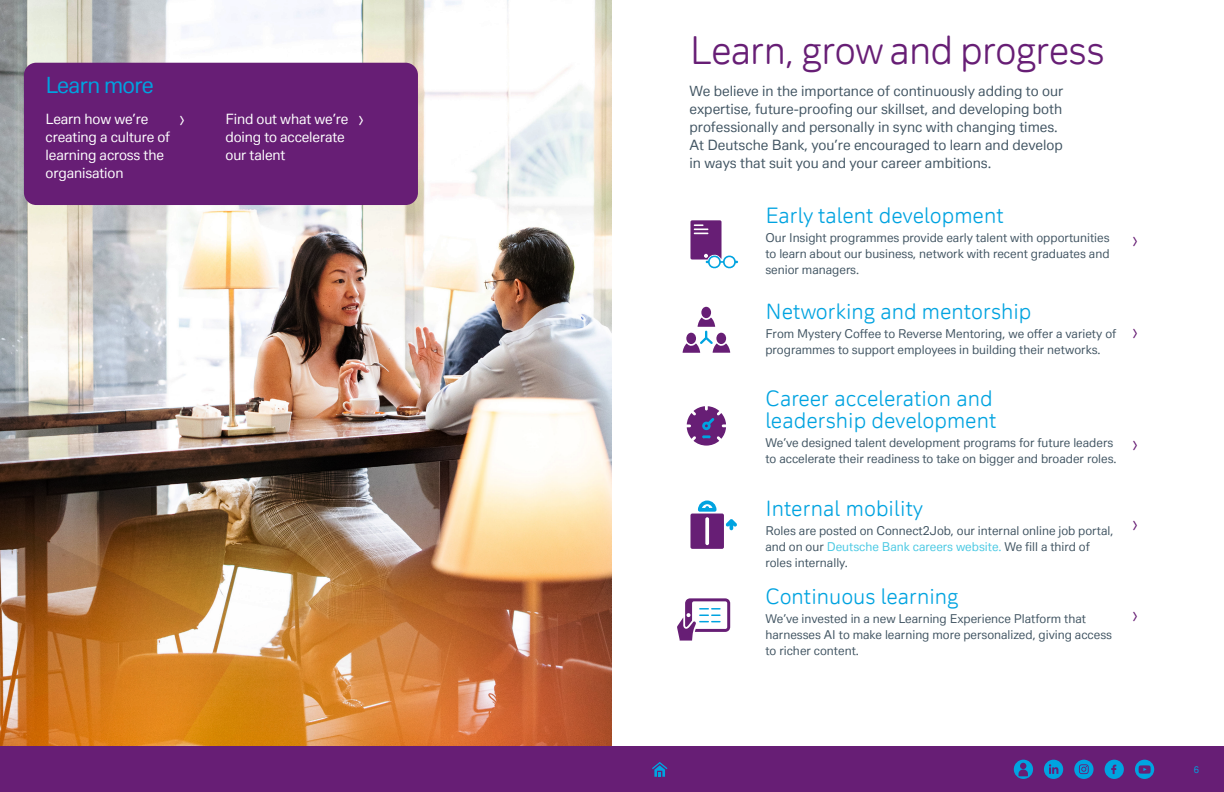
<style>
.page{position:relative;width:1224px;height:792px;background:#fff}
.page>*{position:absolute;margin:0;border:0;box-sizing:border-box;transform-origin:0 0}
.t1{font:38px "Deutsche Bank Display";letter-spacing:-.025em;color:#671e75}
.t2{font:22px "Deutsche Bank Text";letter-spacing:-.03em;color:#00a3e0}
.t3{font:21px/22px "Deutsche Bank Display";color:#00a3e0}
.t4{font:20px "Deutsche Bank Display";color:#671e75}
.t5{font:20px "Deutsche Bank Display";color:#fff}
.t6{font:14px/18px "Deutsche Bank Text";color:#425563}
.t7{font:14px/18px "Deutsche Bank Text";letter-spacing:-.01em;color:#fff}
.t8{font:12px/16px "Deutsche Bank Text";color:#425563}
.t9{font:9px "Deutsche Bank Text";color:#00a3e0}
.s1{color:#4ac9e3}
</style>
<div class="page">
<img style="left:0;top:0;width:612px;height:747px">
<div style="left:0;top:747px;width:1224px;height:45px;background:#671e75"></div>
<svg style="left:1044px;top:760px;width:19px;height:19px"></svg>
<svg style="left:1074px;top:760px;width:20px;height:19px"></svg>
<svg style="left:1105px;top:760px;width:19px;height:19px"></svg>
<svg style="left:1135px;top:760px;width:19px;height:19px"></svg>
<svg style="left:652px;top:762px;width:15px;height:15px"></svg>
<svg style="left:1014px;top:760px;width:19px;height:19px"></svg>
<div style="left:24px;top:63px;width:394px;height:142px;background:#671e75;border-radius:12px"></div>
<div style="left:701px;top:307px;width:10px;height:11px;background:#671e75;border-radius:50%"></div>
<svg style="left:683px;top:317px;width:47px;height:36px"></svg>
<svg style="left:690px;top:220px;width:48px;height:49px"></svg>
<svg style="left:687px;top:406px;width:39px;height:40px"></svg>
<svg style="left:690px;top:501px;width:47px;height:48px"></svg>
<svg style="left:677px;top:598px;width:53px;height:43px"></svg>
<h2 class="t2" style="left:46px;top:71px;width:110px">Learn more</h2>
<p class="t7" style="left:46px;top:109px;width:126px">Learn how we’re creating a culture of learning across the organisation</p>
<h3 class="t5" style="left:179px;top:108px;width:7px">›</h3>
<p class="t7" style="left:225px;top:109px;width:124px">Find out what we’re doing to accelerate our talent</p>
<h3 class="t5" style="left:358px;top:108px;width:7px">›</h3>
<h1 class="t1" style="left:690px;top:26px;width:417px">Learn, grow and progress</h1>
<p class="t6" style="left:690px;top:81px;width:375px">We believe in the importance of continuously adding to our expertise, future-proofing our skillset, and developing both professionally and personally in sync with changing times.<br>At Deutsche Bank, you’re encouraged to learn and develop in ways that suit you and your career ambitions.</p>
<h3 class="t3" style="left:765px;top:205px;width:240px">Early talent development</h3>
<p class="t8" style="left:765px;top:230px;width:346px;text-align:justify">Our Insight programmes provide early talent with opportunities to learn about our business, network with recent graduates and senior managers.</p>
<h3 class="t3" style="left:765px;top:300px;width:268px">Networking and mentorship</h3>
<p class="t8" style="left:765px;top:325px;width:352px">From Mystery Coffee to Reverse Mentoring, we offer a variety of programmes to support employees in building their networks.</p>
<h3 class="t3" style="left:765px;top:387px;width:233px">Career acceleration and leadership development</h3>
<p class="t8" style="left:765px;top:435px;width:353px">We’ve designed talent development programs for future leaders to accelerate their readiness to take on bigger and broader roles.</p>
<h3 class="t3" style="left:765px;top:497px;width:159px">Internal mobility</h3>
<p class="t8" style="left:765px;top:522px;width:350px">Roles are posted on Connect2Job, our internal online job portal, and on our <span class="s1">Deutsche Bank careers website.</span> We fill a third of roles internally.</p>
<h3 class="t3" style="left:765px;top:585px;width:195px">Continuous learning</h3>
<p class="t8" style="left:765px;top:610px;width:348px">We’ve invested in a new Learning Experience Platform that harnesses AI to make learning more personalized, giving access to richer content.</p>
<h3 class="t4" style="left:1132px;top:230px;width:7px">›</h3>
<h3 class="t4" style="left:1132px;top:321px;width:7px">›</h3>
<h3 class="t4" style="left:1132px;top:433px;width:7px">›</h3>
<h3 class="t4" style="left:1132px;top:513px;width:7px">›</h3>
<h3 class="t4" style="left:1132px;top:604px;width:7px">›</h3>
<p class="t9" style="left:1194px;top:764px;width:7px">6</p>
</div>
